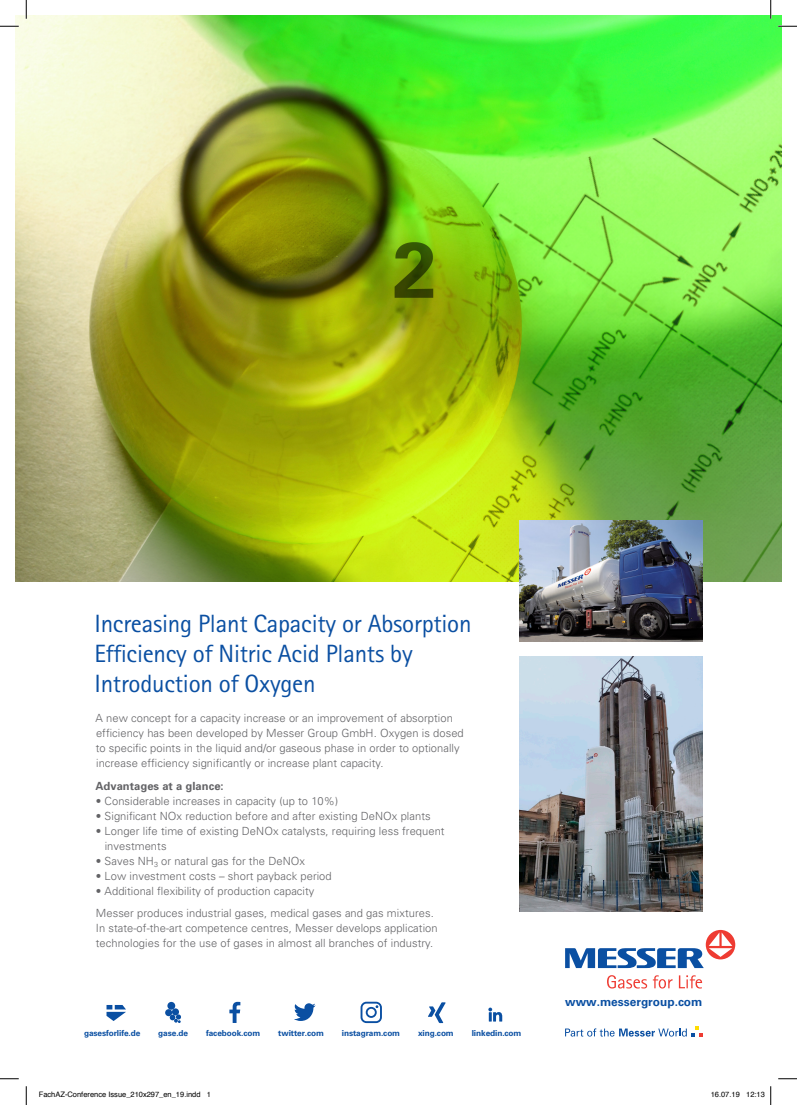
<style>
.page{position:relative;width:797px;height:1105px;background:#fff}
.page>*{position:absolute;margin:0;border:0;box-sizing:border-box;transform-origin:0 0}
.t1{font:25px/30px "AT Rotis Sans Serif";letter-spacing:-.01em;color:#0a4fa2}
.t2{font:700 11.88px "Univers CE";color:#0a4fa2}
.t3{font:300 11.25px/15px "Univers";letter-spacing:.005em;color:#636366}
.t4{font:700 11.25px "Univers";letter-spacing:.005em;color:#636366}
.t5{font:700 8.25px "Univers CE";letter-spacing:-.01em;color:#0a4fa2}
.t6{font:700 8.25px "Univers";letter-spacing:-.01em;color:#0a4fa2}
.t7{font:7.5px "Helvetica";color:#000}
</style>
<div class="page">
<img style="left:16px;top:16px;width:765px;height:565px">
<img style="left:519px;top:521px;width:183px;height:121px">
<img style="left:519px;top:657px;width:183px;height:255px">
<svg style="left:488px;top:1007px;width:14px;height:14px"></svg>
<svg style="left:428px;top:1002px;width:18px;height:21px"></svg>
<svg style="left:294px;top:1003px;width:21px;height:18px"></svg>
<svg style="left:229px;top:1002px;width:11px;height:21px"></svg>
<div style="left:167px;top:1002px;width:8px;height:8px;background:#0a4fa2;border-radius:50%"></div>
<div style="left:172px;top:1008px;width:7px;height:7px;background:#0a4fa2;border-radius:50%"></div>
<div style="left:165px;top:1009px;width:7px;height:7px;background:#0a4fa2;border-radius:50%"></div>
<svg style="left:170px;top:1014px;width:11px;height:9px"></svg>
<svg style="left:106px;top:1005px;width:20px;height:16px"></svg>
<svg style="left:360px;top:1002px;width:22px;height:21px"></svg>
<svg style="left:607px;top:975px;width:95px;height:13px"></svg>
<div style="left:705px;top:930px;width:30px;height:29px;background:#ee3b32;border-radius:50%"></div>
<svg style="left:565px;top:932px;width:167px;height:36px"></svg>
<svg style="left:565px;top:1026px;width:137px;height:10px"></svg>
<svg style="left:0;top:25px;width:19px;height:2px"></svg>
<svg style="left:778px;top:25px;width:19px;height:2px"></svg>
<svg style="left:0;top:1078px;width:19px;height:1px"></svg>
<svg style="left:778px;top:1078px;width:19px;height:1px"></svg>
<svg style="left:25px;top:0;width:2px;height:19px"></svg>
<svg style="left:25px;top:1086px;width:2px;height:19px"></svg>
<svg style="left:770px;top:0;width:1px;height:19px"></svg>
<svg style="left:770px;top:1086px;width:1px;height:19px"></svg>
<h1 class="t1" style="left:94px;top:609px;width:378px">Increasing Plant Capacity or Absorption<br>Efficiency of Nitric Acid Plants by<br>Introduction of Oxygen</h1>
<p class="t3" style="left:96px;top:710px;width:370px">A new concept for a capacity increase or an improvement of absorption efficiency has been developed by Messer Group GmbH. Oxygen is dosed to specific points in the liquid and/or gaseous phase in order to optionally increase efficiency significantly or increase plant capacity.</p>
<p class="t4" style="left:95px;top:779px;width:130px">Advantages at a glance:</p>
<p class="t3" style="left:96px;top:793px;width:244px">• Considerable increases in capacity (up to 10%)</p>
<p class="t3" style="left:96px;top:808px;width:336px">• Significant NOx reduction before and after existing DeNOx plants</p>
<p class="t3" style="left:105px;top:823px;width:341px;text-indent:-9px">• Longer life time of existing DeNOx catalysts, requiring less frequent investments</p>
<p class="t3" style="left:96px;top:853px;width:211px">• Saves NH<sub>3</sub> or natural gas for the DeNOx</p>
<p class="t3" style="left:96px;top:868px;width:237px">• Low investment costs – short payback period</p>
<p class="t3" style="left:96px;top:879px;width:339px;line-height:22.5px">• Additional flexibility of production capacity<br>Messer produces industrial gases, medical gases and gas mixtures.</p>
<p class="t3" style="left:96px;top:920px;width:343px">In state-of-the-art competence centres, Messer develops application technologies for the use of gases in almost all branches of industry.</p>
<p class="t5" style="left:84px;top:1029px;width:58px">gasesforlife.de</p>
<p class="t5" style="left:158px;top:1029px;width:31px">gase.de</p>
<p class="t5" style="left:206px;top:1029px;width:56px">facebook.com</p>
<p class="t5" style="left:278px;top:1029px;width:47px">twitter.com</p>
<p class="t5" style="left:342px;top:1029px;width:60px">instagram.com</p>
<p class="t5" style="left:418px;top:1029px;width:37px">xing.com</p>
<p class="t6" style="left:472px;top:1028px;width:51px">linkedin.com</p>
<p class="t2" style="left:565px;top:994px;width:139px">www.messergroup.com</p>
<p class="t7" style="left:39px;top:1089px;width:174px">FachAZ-Conference Issue_210x297_en_19.indd 1</p>
<p class="t7" style="left:710px;top:1089px;width:56px">16.07.19 12:13</p>
</div>
